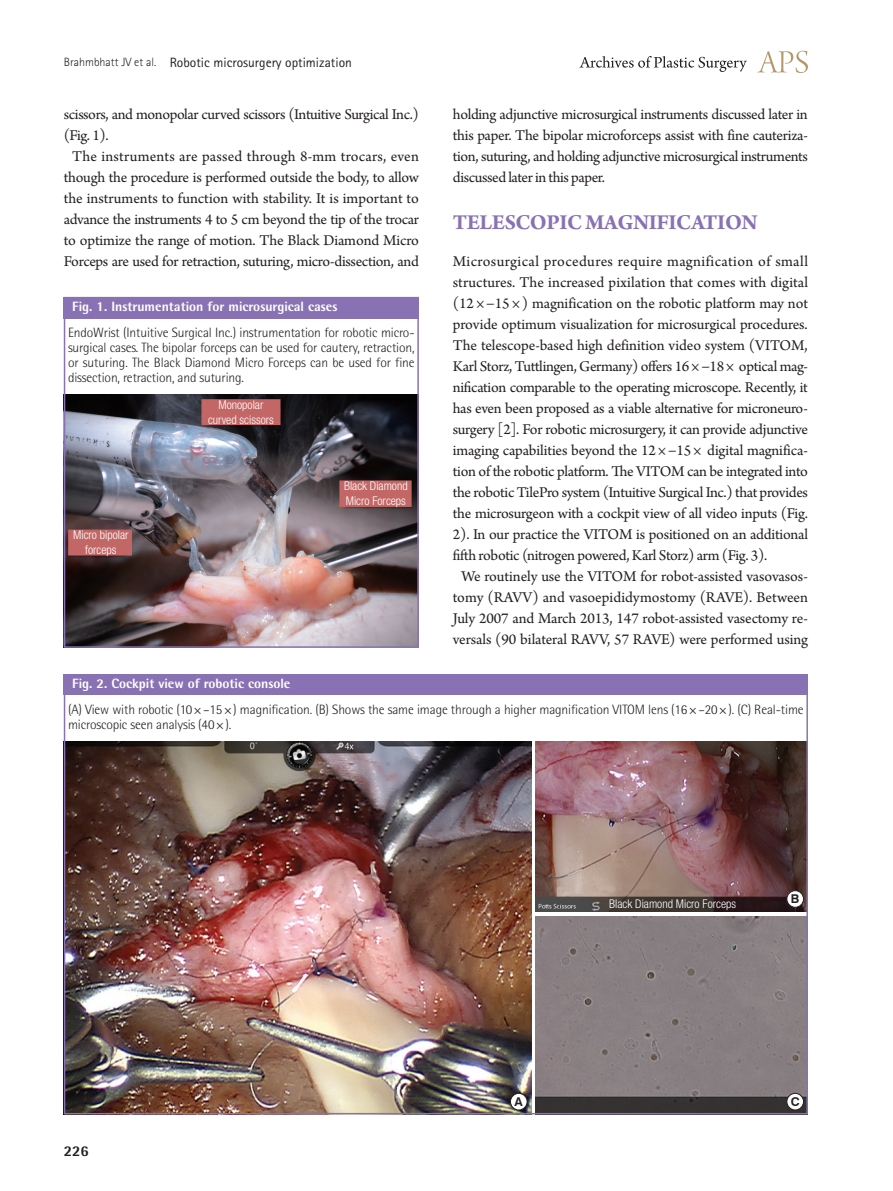
<style>
.page{position:relative;width:893px;height:1191px;background:#fff}
.page>*{position:absolute;margin:0;border:0;box-sizing:border-box;transform-origin:0 0}
.대제목{font:700 22.5px "Arno Pro";letter-spacing:-.02em;color:#8972b3}
.본문_성형{font:15.75px/21px "Arno Pro";letter-spacing:-.015em;color:#231f20;text-align:center}
.t1{font:800 15px "Rotis Semi Sans Std";color:#231f20}
.그림__표-설명{font:300 13.5px/15px "Rotis Semi Sans Std";letter-spacing:-.01em;color:#231f20;text-align:justify}
.그림__표-설명_light{font:300 13.5px/15px "Rotis Semi Sans Std";letter-spacing:-.01em;color:#231f20}
.표_그림_제목_볼드{font:800 13.5px "Rotis Semi Sans Std";color:#fff}
.하시라_제목{font:13.5px "Rotis Sans Serif Std";color:#231f20}
.t2{font:700 12.15px "Swiss 721 BT";color:#231f20}
.표_그림_캡션{font:300 condensed 12px "Helvetica Neue LT Std";color:#fff}
.s1{font-weight:300;font-size:12px}
</style>
<div class="page">
<svg style="left:757px;top:51px;width:51px;height:22px"></svg>
<svg style="left:579px;top:56px;width:168px;height:16px"></svg>
<img style="left:67px;top:394px;width:349px;height:251px">
<div style="left:64px;top:297px;width:355px;height:21px;background:#8972b3"></div>
<div style="left:64px;top:297px;width:355px;height:351px;border:2px solid #8972b3"></div>
<div style="left:64px;top:674px;width:744px;height:21px;background:#8972b3"></div>
<img style="left:67px;top:741px;width:464px;height:370px">
<img style="left:536px;top:741px;width:269px;height:170px">
<img style="left:536px;top:916px;width:269px;height:195px">
<div style="left:510px;top:1093px;width:17px;height:17px;background:#fff;border-radius:50%"></div>
<div style="left:510px;top:1093px;width:17px;height:17px;border:1px solid #231f20;border-radius:50%"></div>
<div style="left:787px;top:890px;width:16px;height:17px;background:#fff;border-radius:50%"></div>
<div style="left:787px;top:890px;width:17px;height:17px;border:1px solid #231f20;border-radius:50%"></div>
<div style="left:787px;top:1093px;width:16px;height:17px;background:#fff;border-radius:50%"></div>
<div style="left:787px;top:1093px;width:17px;height:17px;border:1px solid #231f20;border-radius:50%"></div>
<div style="left:64px;top:674px;width:744px;height:440px;border:2px solid #8972b3"></div>
<p class="하시라_제목" style="left:64px;top:54px;width:290px"><span class="s1">Brahmbhatt JV et al.</span> Robotic microsurgery optimization</p>
<p class="본문_성형" style="left:64px;top:105px;width:357px;text-align:left">scissors, and monopolar curved scissors (Intuitive Surgical Inc.) (Fig. 1).</p>
<p class="본문_성형" style="left:64px;top:147px;width:357px">The instruments are passed through 8-mm trocars, even though the procedure is performed outside the body, to allow the instruments to function with stability. It is important to advance the instruments 4 to 5 cm beyond the tip of the trocar to optimize the range of motion. The Black Diamond Micro Forceps are used for retraction, suturing, micro-dissection, and</p>
<p class="표_그림_제목_볼드" style="left:72px;top:298px;width:267px">Fig. 1. Instrumentation for microsurgical cases</p>
<p class="그림__표-설명" style="left:68px;top:325px;width:348px">EndoWrist (Intuitive Surgical Inc.) instrumentation for robotic micro&shy;surgical cases. The bipolar forceps can be used for cautery, retraction, or suturing. The Black Diamond Micro Forceps can be used for fine dissection, retraction, and suturing.</p>
<p class="표_그림_캡션" style="left:73px;top:528px;width:57px">Micro bipolar</p>
<p class="표_그림_캡션" style="left:85px;top:542px;width:33px">forceps</p>
<p class="표_그림_캡션" style="left:219px;top:398px;width:46px">Monopolar</p>
<p class="표_그림_캡션" style="left:208px;top:412px;width:67px">curved scissors</p>
<p class="표_그림_캡션" style="left:344px;top:479px;width:65px">Black Diamond</p>
<p class="표_그림_캡션" style="left:346px;top:493px;width:62px">Micro Forceps</p>
<p class="본문_성형" style="left:453px;top:105px;width:357px;text-align:justify">holding adjunctive microsurgical instruments discussed later in this paper. The bipolar microforceps assist with fine cauteriza&shy;tion, suturing, and holding adjunctive microsurgical instruments discussed later in this paper.</p>
<p class="대제목" style="left:453px;top:210px;width:306px">TELESCOPIC MAGNIFICATION</p>
<p class="본문_성형" style="left:453px;top:252px;width:357px;text-align:justify">Microsurgical procedures require magnification of small structures. The increased pixilation that comes with digital (12 ×−15 ×) magnification on the robotic platform may not provide optimum visualization for microsurgical procedures.<br>The telescope-based high definition video system (VITOM, Karl Storz, Tuttlingen, Germany) offers 16 × −18 × optical mag&shy;nification comparable to the operating microscope. Recently, it has even been proposed as a viable alternative for microneuro&shy;surgery [2]. For robotic microsurgery, it can provide adjunctive imaging capabilities beyond the 12 × −15 × digital magnifica&shy;tion of the robotic platform. The VITOM can be integrated into the robotic TilePro system (Intuitive Surgical Inc.) that provides the microsurgeon with a cockpit view of all video inputs (Fig.<br>2). In our practice the VITOM is positioned on an additional fifth robotic (nitrogen powered, Karl Storz) arm (Fig. 3).</p>
<p class="본문_성형" style="left:453px;top:567px;width:357px">We routinely use the VITOM for robot-assisted vasovasos&shy;tomy (RAVV) and vasoepididymostomy (RAVE). Between July 2007 and March 2013, 147 robot-assisted vasectomy re&shy;versals (90 bilateral RAVV, 57 RAVE) were performed using</p>
<p class="표_그림_제목_볼드" style="left:72px;top:675px;width:220px">Fig. 2. Cockpit view of robotic console</p>
<p class="그림__표-설명_light" style="left:68px;top:702px;width:737px">(A) View with robotic (10×–15×) magnification. (B) Shows the same image through a higher magnification VITOM lens (16×–20×). (C) Real-time microscopic seen analysis (40×).</p>
<p class="t1" style="left:64px;top:1141px;width:27px">226</p>
<p class="t2" style="left:515px;top:1094px;width:10px">A</p>
<p class="표_그림_캡션" style="left:609px;top:897px;width:128px">Black Diamond Micro Forceps</p>
<p class="t2" style="left:791px;top:891px;width:10px">B</p>
<p class="t2" style="left:791px;top:1094px;width:10px">C</p>
</div>
